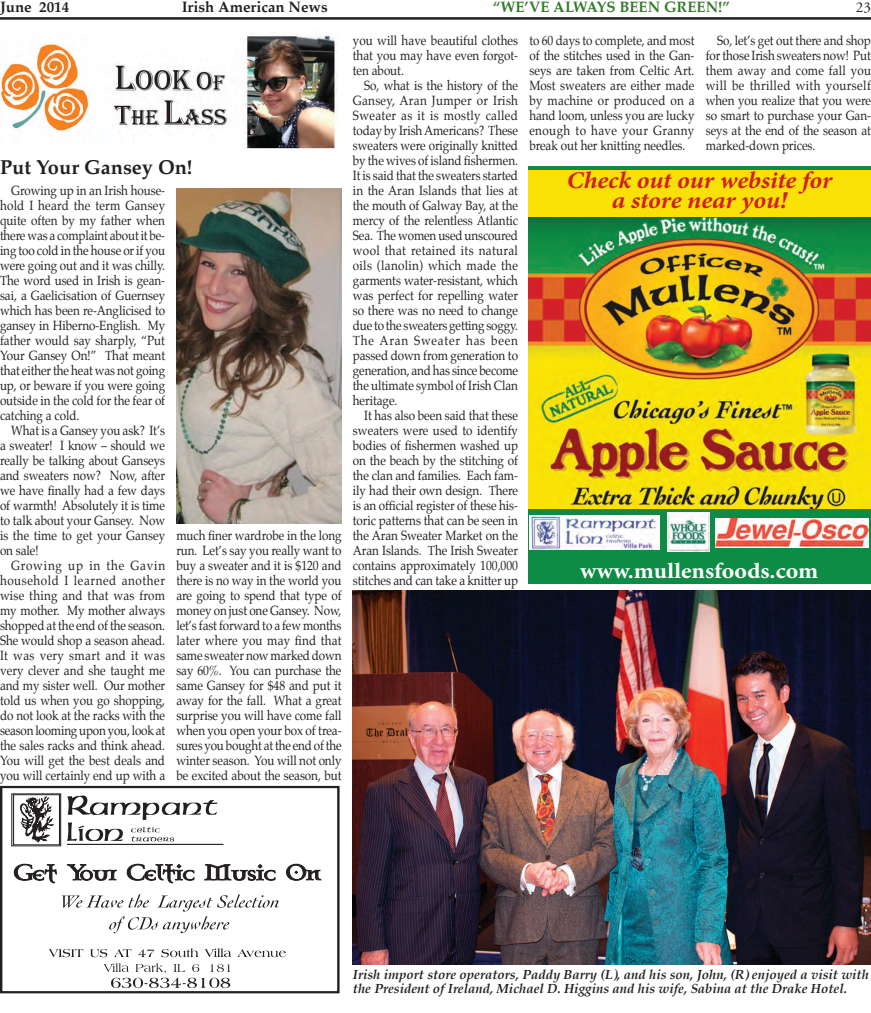
<style>
.page{position:relative;width:871px;height:1013px;background:#fff}
.page>*{position:absolute;margin:0;border:0;box-sizing:border-box;transform-origin:0 0}
.t1{font:italic 700 23.88px/20.2px "Minion Pro";letter-spacing:-.005em;color:#d02027;text-align:center;scale:1.08 1}
.t2{font:700 22px "Minion Pro";letter-spacing:.005em;color:#fff;scale:1.08 1}
.Small_Headline{font:700 20px "Palatino";color:#231f20}
.t3{font:700 15px "Palatino";color:#231f20}
.t4{font:700 15px "Palatino";color:#357b2b}
.t5{font:15px "Adobe Garamond Pro";color:#231f20}
.Body_text{font:13.12px/15px "Palatino";letter-spacing:-.005em;color:#231f20;text-align:justify;scale:.89 1}
.t6{font:italic 700 13.12px/14.4px "Palatino";color:#231f20}
</style>
<div class="page">
<img style="left:353px;top:590px;width:517px;height:374px">
<img style="left:176px;top:189px;width:165px;height:334px">
<img style="left:0;top:34px;width:338px;height:114px">
<div style="left:0;top:786px;width:339px;height:207px;border:2px solid #231f20"></div>
<hr style="left:67px;top:843px;width:156px;height:2px;background:#231f20">
<div style="left:12px;top:793px;width:49px;height:53px;border:1px solid #231f20"></div>
<div style="left:13px;top:794px;width:47px;height:51px;border:1px solid #231f20"></div>
<svg style="left:49px;top:949px;width:35px;height:8px"></svg>
<svg style="left:90px;top:949px;width:17px;height:8px"></svg>
<svg style="left:114px;top:949px;width:18px;height:8px"></svg>
<svg style="left:138px;top:949px;width:16px;height:8px"></svg>
<svg style="left:161px;top:948px;width:37px;height:9px"></svg>
<svg style="left:204px;top:948px;width:27px;height:9px"></svg>
<svg style="left:237px;top:949px;width:49px;height:8px"></svg>
<svg style="left:103px;top:963px;width:127px;height:25px"></svg>
<svg style="left:20px;top:796px;width:34px;height:46px"></svg>
<svg style="left:67px;top:795px;width:150px;height:46px"></svg>
<svg style="left:14px;top:863px;width:43px;height:20px"></svg>
<svg style="left:67px;top:864px;width:50px;height:17px"></svg>
<svg style="left:126px;top:863px;width:69px;height:20px"></svg>
<svg style="left:204px;top:864px;width:72px;height:17px"></svg>
<svg style="left:286px;top:863px;width:35px;height:18px"></svg>
<svg style="left:62px;top:894px;width:217px;height:39px"></svg>
<div style="left:528px;top:166px;width:342px;height:418px;background:#0e8b44"></div>
<img style="left:528px;top:217px;width:342px;height:292px">
<div style="left:528px;top:171px;width:342px;height:46px;background:#f9e007"></div>
<img style="left:667px;top:513px;width:42px;height:38px">
<img style="left:529px;top:515px;width:130px;height:34px">
<img style="left:715px;top:519px;width:153px;height:28px">
<hr style="left:0;top:17px;width:870px;height:3px;background:#231f20">
<p class="t3" style="left:0;top:-6px;width:71px">June 2014</p>
<p class="t3" style="left:182px;top:-6px;width:147px">Irish American News</p>
<p class="t4" style="left:492px;top:-6px;width:238px">“WE’VE ALWAYS BEEN GREEN!”</p>
<p class="t5" style="left:855px;top:-1px;width:17px">23</p>
<p class="Small_Headline" style="left:0;top:150px;width:194px">Put Your Gansey On!</p>
<p class="Body_text" style="left:0;top:183px;width:187px;text-indent:11px">Growing up in an Irish house&shy;hold I heard the term Gansey quite often by my father when there was a complaint about it be&shy;ing too cold in the house or if you were going out and it was chilly.<br>The word used in Irish is gean&shy;sai, a Gaelicisation of Guernsey which has been re-Anglicised to gansey in Hiberno-English. My father would say sharply, “Put Your Gansey On!” That meant that either the heat was not going up, or beware if you were going outside in the cold for the fear of catching a cold.</p>
<p class="Body_text" style="left:0;top:423px;width:187px;text-indent:11px">What is a Gansey you ask? It’s a sweater! I know – should we really be talking about Ganseys and sweaters now? Now, after we have finally had a few days of warmth! Absolutely it is time to talk about your Gansey. Now is the time to get your Gansey on sale!</p>
<p class="Body_text" style="left:0;top:558px;width:187px;text-indent:11px">Growing up in the Gavin household I learned another wise thing and that was from my mother. My mother always shopped at the end of the season.<br>She would shop a season ahead.<br>It was very smart and it was very clever and she taught me and my sister well. Our mother told us when you go shopping, do not look at the racks with the season looming upon you, look at the sales racks and think ahead.<br>You will get the best deals and you will certainly end up with a</p>
<p class="Body_text" style="left:176px;top:528px;width:187px">much finer wardrobe in the long run. Let’s say you really want to buy a sweater and it is $120 and there is no way in the world you are going to spend that type of money on just one Gansey. Now, let’s fast forward to a few months later where you may find that same sweater now marked down say 60%. You can purchase the same Gansey for $48 and put it away for the fall. What a great surprise you will have come fall when you open your box of trea&shy;sures you bought at the end of the winter season. You will not only be excited about the season, but</p>
<p class="Body_text" style="left:353px;top:33px;width:187px">you will have beautiful clothes that you may have even forgot&shy;ten about.</p>
<p class="Body_text" style="left:353px;top:78px;width:187px;text-indent:11px">So, what is the history of the Gansey, Aran Jumper or Irish Sweater as it is mostly called today by Irish Americans? These sweaters were originally knitted by the wives of island fishermen.<br>It is said that the sweaters started in the Aran Islands that lies at the mouth of Galway Bay, at the mercy of the relentless Atlantic Sea. The women used unscoured wool that retained its natural oils (lanolin) which made the garments water-resistant, which was perfect for repelling water so there was no need to change due to the sweaters getting soggy.<br>The Aran Sweater has been passed down from generation to generation, and has since become the ultimate symbol of Irish Clan heritage.</p>
<p class="Body_text" style="left:353px;top:408px;width:187px;text-indent:11px">It has also been said that these sweaters were used to identify bodies of fishermen washed up on the beach by the stitching of the clan and families. Each fam&shy;ily had their own design. There is an official register of these his&shy;toric patterns that can be seen in the Aran Sweater Market on the Aran Islands. The Irish Sweater contains approximately 100,000 stitches and can take a knitter up</p>
<p class="Body_text" style="left:529px;top:33px;width:187px">to 60 days to complete, and most of the stitches used in the Gan&shy;seys are taken from Celtic Art.<br>Most sweaters are either made by machine or produced on a hand loom, unless you are lucky enough to have your Granny break out her knitting needles.</p>
<p class="Body_text" style="left:705px;top:33px;width:187px;text-indent:11px">So, let’s get out there and shop for those Irish sweaters now! Put them away and come fall you will be thrilled with yourself when you realize that you were so smart to purchase your Gan&shy;seys at the end of the season at marked-down prices.</p>
<p class="t1" style="left:566px;top:170px;width:247px">Check out our website for a store near you!</p>
<p class="t2" style="left:580px;top:555px;width:222px">www.mullensfoods.com</p>
<p class="t6" style="left:353px;top:967px;width:517px">Irish import store operators, Paddy Barry (L), and his son, John, (R) enjoyed a visit with the President of Ireland, Michael D. Higgins and his wife, Sabina at the Drake Hotel.</p>
</div>
